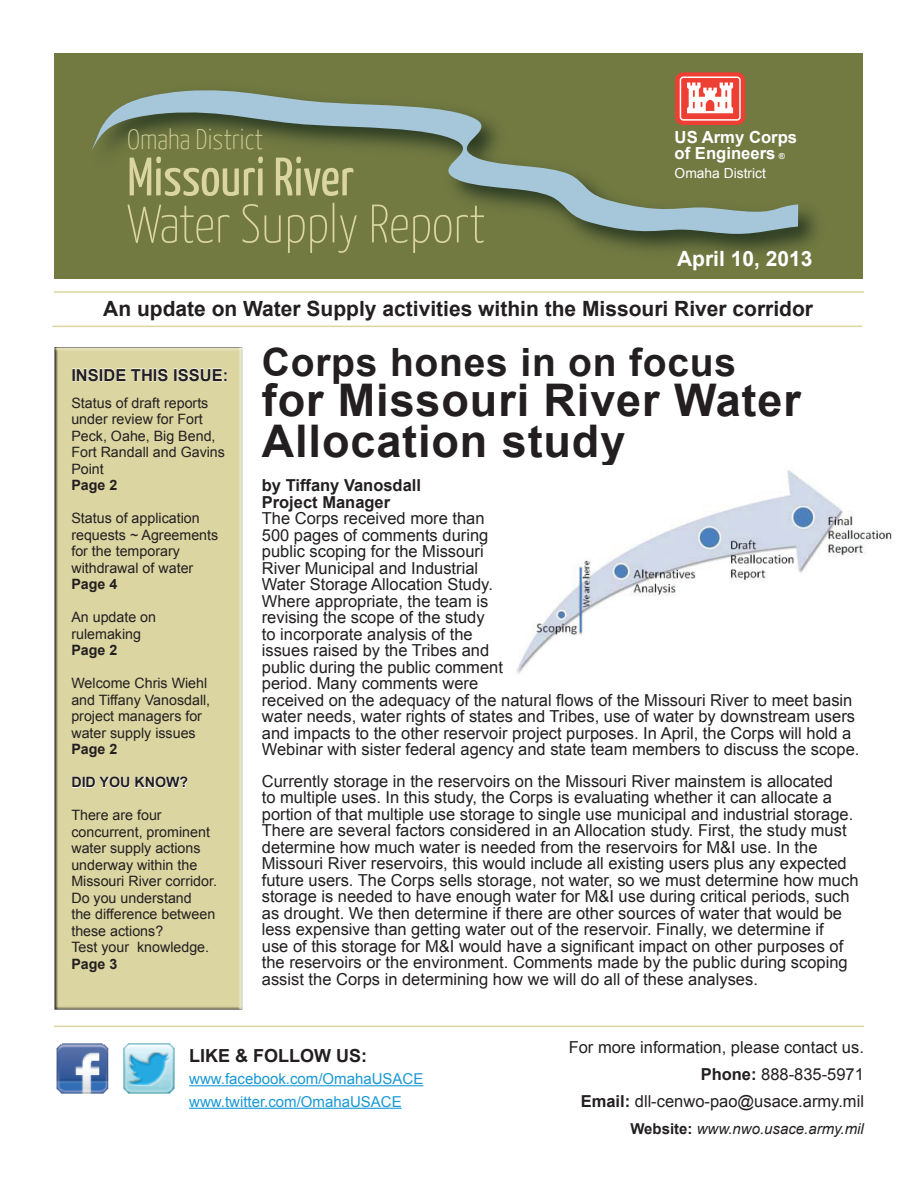
<style>
.page{position:relative;width:918px;height:1188px;background:#fff}
.page>*{position:absolute;margin:0;border:0;box-sizing:border-box;transform-origin:0 0}
.t1{font:100 54px "Yanone Kaffeesatz";color:#dad5a1}
.t2{font:54px "Yanone Kaffeesatz";color:#dad5a1}
.t3{font:700 45px/40.5px "Arial";letter-spacing:.02em;color:#231f20}
.t4{font:700 39px "Arial";letter-spacing:.02em;color:#231f20}
.t5{font:100 28.2px "Yanone Kaffeesatz";color:#dad5a1}
.t6{font:700 21px "Arial";color:#231f20}
.t7{font:700 21px "Arial";color:#fff}
.t8{font:700 18px "Arial";color:#231f20}
.t9{font:700 16.65px/16.6px "Arial";color:#fff}
.t10{font:16.5px/16.5px "Arial";color:#231f20}
.t11{font:700 16.5px/16.5px "Arial";color:#231f20}
.t12{font:15px/22.5px "Arial";color:#1898d6}
.t13{font:italic 15px "Arial";color:#231f20}
.t14{font:14.25px/16.5px "Arial";color:#231f20}
.t15{font:700 14.25px "Arial";color:#231f20}
.t16{font:13.8px "Arial";color:#fff}
.s1{font-size:8.4px}
.s2{font-weight:700}
.s3{font-weight:700;font-style:normal}
</style>
<div class="page">
<hr style="left:54px;top:291px;width:810px;height:2px;background:#dbd5a1">
<hr style="left:54px;top:1026px;width:810px;height:1px;background:#dbd5a1">
<div style="left:54px;top:53px;width:808px;height:225px;background:#727a42"></div>
<svg style="left:675px;top:72px;width:70px;height:53px"></svg>
<svg style="left:680px;top:77px;width:61px;height:2px"></svg>
<img style="left:584px;top:79px;width:232px;height:174px">
<svg style="left:91px;top:87px;width:707px;height:147px"></svg>
<img style="left:56px;top:1043px;width:53px;height:51px">
<img style="left:123px;top:1043px;width:52px;height:51px">
<hr style="left:189px;top:1085px;width:234px;height:1px;background:#1898d6">
<hr style="left:189px;top:1108px;width:213px;height:1px;background:#1898d6">
<hr style="left:52px;top:326px;width:810px;height:1px;background:#dbd5a1">
<div style="left:50px;top:344px;width:194px;height:667px;background:#231f20;opacity:.75"></div>
<svg style="left:73px;top:368px;width:154px;height:14px;background:#e8e4c3"></svg>
<svg style="left:72px;top:776px;width:116px;height:12px"></svg>
<img style="left:516px;top:470px;width:376px;height:204px">
<h3 class="t5" style="left:127px;top:123px;width:137px">Omaha District</h3>
<h1 class="t2" style="left:127px;top:144px;width:228px">Missouri River</h1>
<h1 class="t1" style="left:127px;top:191px;width:359px">Water Supply Report</h1>
<p class="t9" style="left:675px;top:129px;width:124px">US Army Corps of Engineers <span class="s1">®</span></p>
<p class="t16" style="left:675px;top:164px;width:93px">Omaha District</p>
<p class="t7" style="left:677px;top:244px;width:137px">April 10, 2013</p>
<p class="t6" style="left:103px;top:294px;width:711px">An update on Water Supply activities within the Missouri River corridor</p>
<p class="t11" style="left:71px;top:367px;width:158px">INSIDE THIS ISSUE:</p>
<p class="t14" style="left:71px;top:395px;width:155px">Status of draft reports under review for Fort<br>Peck, Oahe, Big Bend,<br>Fort Randall and Gavins<br>Point</p>
<p class="t15" style="left:71px;top:476px;width:47px">Page 2</p>
<p class="t14" style="left:71px;top:510px;width:148px">Status of application requests ~ Agreements for the temporary withdrawal of water</p>
<p class="t15" style="left:71px;top:575px;width:47px">Page 4</p>
<p class="t14" style="left:71px;top:609px;width:86px">An update on rulemaking</p>
<p class="t15" style="left:71px;top:641px;width:47px">Page 2</p>
<p class="t14" style="left:71px;top:675px;width:140px">Welcome Chris Wiehl and Tiffany Vanosdall, project managers for water supply issues</p>
<p class="t15" style="left:71px;top:740px;width:47px">Page 2</p>
<p class="t15" style="left:71px;top:773px;width:118px">DID YOU KNOW?</p>
<p class="t14" style="left:71px;top:807px;width:147px">There are four concurrent, prominent water supply actions underway within the<br>Missouri River corridor.<br>Do you understand<br>the difference between these actions?<br>Test your knowledge.</p>
<p class="t15" style="left:71px;top:954px;width:47px">Page 3</p>
<h3 class="t4" style="left:262px;top:336px;width:476px">Corps hones in on focus</h3>
<h2 class="t3" style="left:262px;top:382px;width:541px">for Missouri River Water<br>Allocation study</h2>
<p class="t11" style="left:262px;top:478px;width:161px">by Tiffany Vanosdall<br>Project Manager</p>
<p class="t10" style="left:262px;top:511px;width:599px">The Corps received more than<br>500 pages of comments during<br>public scoping for the Missouri<br>River Municipal and Industrial<br>Water Storage Allocation Study.<br>Where appropriate, the team is<br>revising the scope of the study<br>to incorporate analysis of the<br>issues raised by the Tribes and<br>public during the public comment<br>period. Many comments were<br>received on the adequacy of the natural flows of the Missouri River to meet basin water needs, water rights of states and Tribes, use of water by downstream users and impacts to the other reservoir project purposes. In April, the Corps will hold a Webinar with sister federal agency and state team members to discuss the scope.</p>
<p class="t10" style="left:262px;top:773px;width:598px">Currently storage in the reservoirs on the Missouri River mainstem is allocated<br>to multiple uses. In this study, the Corps is evaluating whether it can allocate a portion of that multiple use storage to single use municipal and industrial storage.<br>There are several factors considered in an Allocation study. First, the study must determine how much water is needed from the reservoirs for M&amp;I use. In the Missouri River reservoirs, this would include all existing users plus any expected future users. The Corps sells storage, not water, so we must determine how much storage is needed to have enough water for M&amp;I use during critical periods, such as drought. We then determine if there are other sources of water that would be less expensive than getting water out of the reservoir. Finally, we determine if<br>use of this storage for M&amp;I would have a significant impact on other purposes of the reservoirs or the environment. Comments made by the public during scoping assist the Corps in determining how we will do all of these analyses.</p>
<p class="t8" style="left:189px;top:1044px;width:180px">LIKE &amp; FOLLOW US:</p>
<p class="t12" style="left:189px;top:1068px;width:236px">www.facebook.com/OmahaUSACE www.twitter.com/OmahaUSACE</p>
<p class="t10" style="left:569px;top:1034px;width:297px;line-height:27px;text-align:right">For more information, please contact us.<br><span class="s2">Phone:</span> 888-835-5971<br><span class="s2">Email:</span> dll-cenwo-pao@usace.army.mil</p>
<p class="t13" style="left:630px;top:1118px;width:235px"><span class="s3">Website:</span> www.nwo.usace.army.mil</p>
</div>
